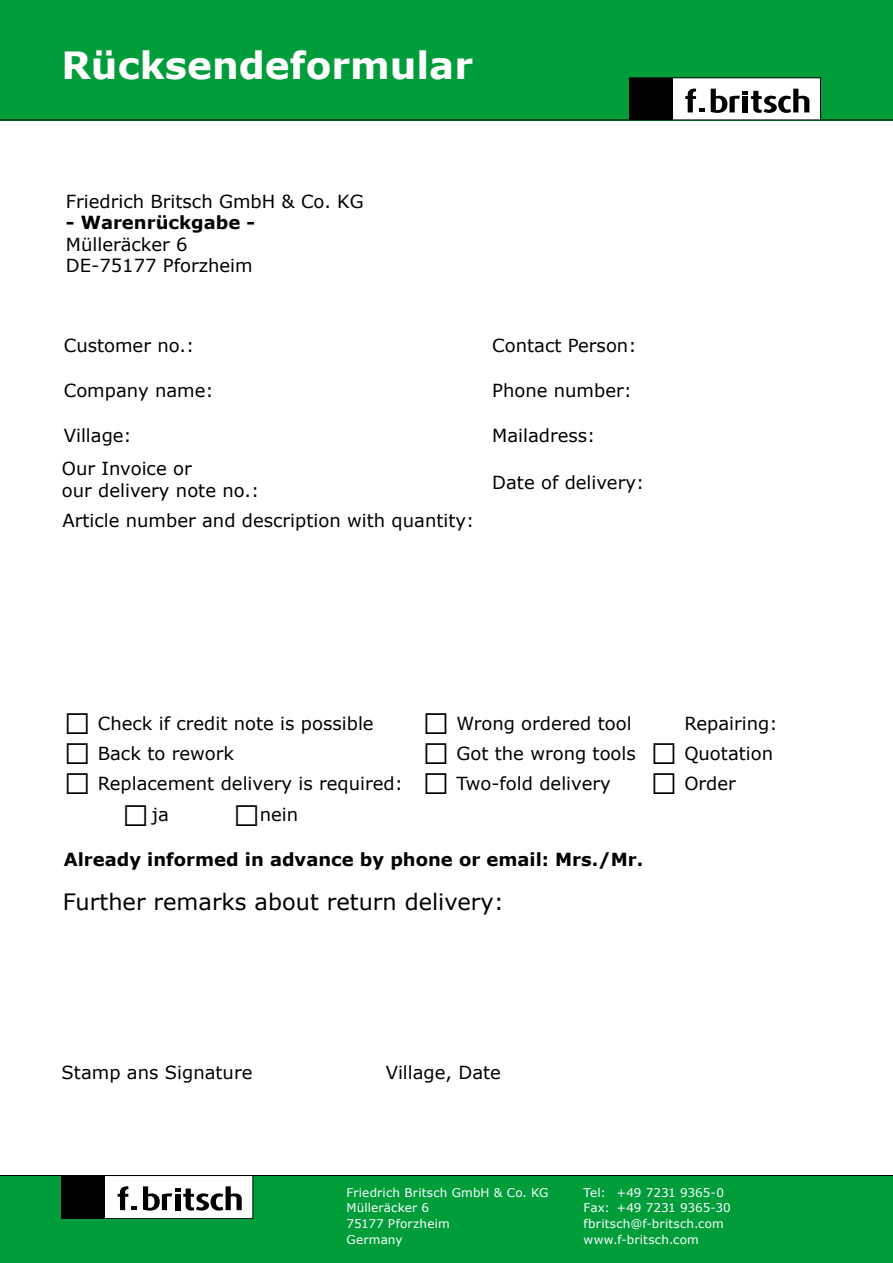
<style>
.page{position:relative;width:893px;height:1263px;background:#fff}
.page>*{position:absolute;margin:0;border:0;box-sizing:border-box;transform-origin:0 0}
.t1{font:900 45px "Arial";color:#000}
.t2{font:700 37.5px "Verdana";color:#fff}
.t3{font:22.5px "Verdana";color:#000}
.t4{font:18px/30px "Verdana";color:#000}
.t5{font:700 18px "Verdana";color:#000}
.t6{font:12px "Verdana";letter-spacing:.01em;color:#fff}
</style>
<div class="page">
<div style="left:0;top:1176px;width:893px;height:87px;background:#009d3a"></div>
<div style="left:62px;top:1175px;width:191px;height:43px;background:#fff"></div>
<div style="left:62px;top:1175px;width:43px;height:43px;background:#000"></div>
<svg style="left:143px;top:1186px;width:99px;height:24px"></svg>
<svg style="left:118px;top:1186px;width:18px;height:24px"></svg>
<div style="left:62px;top:1175px;width:191px;height:44px;border:1px solid #000"></div>
<hr style="left:0;top:1175px;width:893px;height:1px;background:#000">
<div style="left:0;top:0;width:893px;height:120px;background:#009d3a"></div>
<svg style="left:629px;top:78px;width:192px;height:42px;background:#999"></svg>
<hr style="left:0;top:120px;width:893px;height:1px;background:#000">
<h2 class="t2" style="left:62px;top:38px;width:413px">Rücksendeformular</h2>
<p class="t4" style="left:66px;top:186px;width:299px">Friedrich Britsch GmbH &amp; Co. KG</p>
<p class="t5" style="left:66px;top:210px;width:191px">- Warenrückgabe -</p>
<p class="t4" style="left:66px;top:233px;width:188px;line-height:21.6px">Mülleräcker 6<br>DE-75177 Pforzheim</p>
<p class="t4" style="left:64px;top:330px;width:132px">Customer no.:</p>
<p class="t4" style="left:64px;top:375px;width:151px">Company name:</p>
<p class="t4" style="left:64px;top:420px;width:70px">Village:</p>
<p class="t4" style="left:62px;top:456px;width:199px;line-height:22.5px">Our Invoice or<br>our delivery note no.:</p>
<p class="t4" style="left:62px;top:505px;width:413px">Article number and description with quantity:</p>
<p class="t4" style="left:492px;top:330px;width:146px">Contact Person:</p>
<p class="t4" style="left:492px;top:375px;width:141px">Phone number:</p>
<p class="t4" style="left:492px;top:420px;width:105px">Mailadress:</p>
<p class="t4" style="left:492px;top:467px;width:153px">Date of delivery:</p>
<h1 class="t1" style="left:64px;top:686px;width:29px">□</h1>
<h1 class="t1" style="left:64px;top:716px;width:29px">□</h1>
<h1 class="t1" style="left:64px;top:746px;width:29px">□</h1>
<p class="t4" style="left:98px;top:709px;width:277px">Check if credit note is possible</p>
<p class="t4" style="left:98px;top:739px;width:138px">Back to rework</p>
<p class="t4" style="left:98px;top:769px;width:307px">Replacement delivery is required:</p>
<p class="t4" style="left:152px;top:799px;width:19px">ja</p>
<p class="t4" style="left:260px;top:799px;width:40px">nein</p>
<h1 class="t1" style="left:122px;top:778px;width:140px">□ □</h1>
<h1 class="t1" style="left:422px;top:686px;width:29px">□</h1>
<h1 class="t1" style="left:422px;top:716px;width:29px">□</h1>
<h1 class="t1" style="left:422px;top:746px;width:29px">□</h1>
<p class="t4" style="left:456px;top:709px;width:181px">Wrong ordered tool<br>Got the wrong tools<br>Two-fold delivery</p>
<p class="t5" style="left:64px;top:846px;width:581px">Already informed in advance by phone or email: Mrs./Mr.</p>
<p class="t3" style="left:63px;top:886px;width:443px">Further remarks about return delivery:</p>
<h1 class="t1" style="left:650px;top:716px;width:29px">□</h1>
<h1 class="t1" style="left:650px;top:746px;width:29px">□</h1>
<p class="t4" style="left:684px;top:709px;width:95px">Repairing:<br>Quotation<br>Order</p>
<p class="t4" style="left:62px;top:1057px;width:192px">Stamp ans Signature</p>
<p class="t4" style="left:386px;top:1057px;width:117px">Village, Date</p>
<p class="t6" style="left:347px;top:1184px;width:203px">Friedrich Britsch GmbH &amp; Co. KG</p>
<p class="t6" style="left:584px;top:1184px;width:142px">Tel: +49 7231 9365-0</p>
<p class="t6" style="left:347px;top:1200px;width:84px">Mülleräcker 6</p>
<p class="t6" style="left:584px;top:1200px;width:149px">Fax: +49 7231 9365-30</p>
<p class="t6" style="left:347px;top:1215px;width:105px">75177 Pforzheim</p>
<p class="t6" style="left:584px;top:1215px;width:142px">fbritsch@f-britsch.com</p>
<p class="t6" style="left:347px;top:1231px;width:57px">Germany</p>
<p class="t6" style="left:584px;top:1231px;width:117px">www.f-britsch.com</p>
</div>
